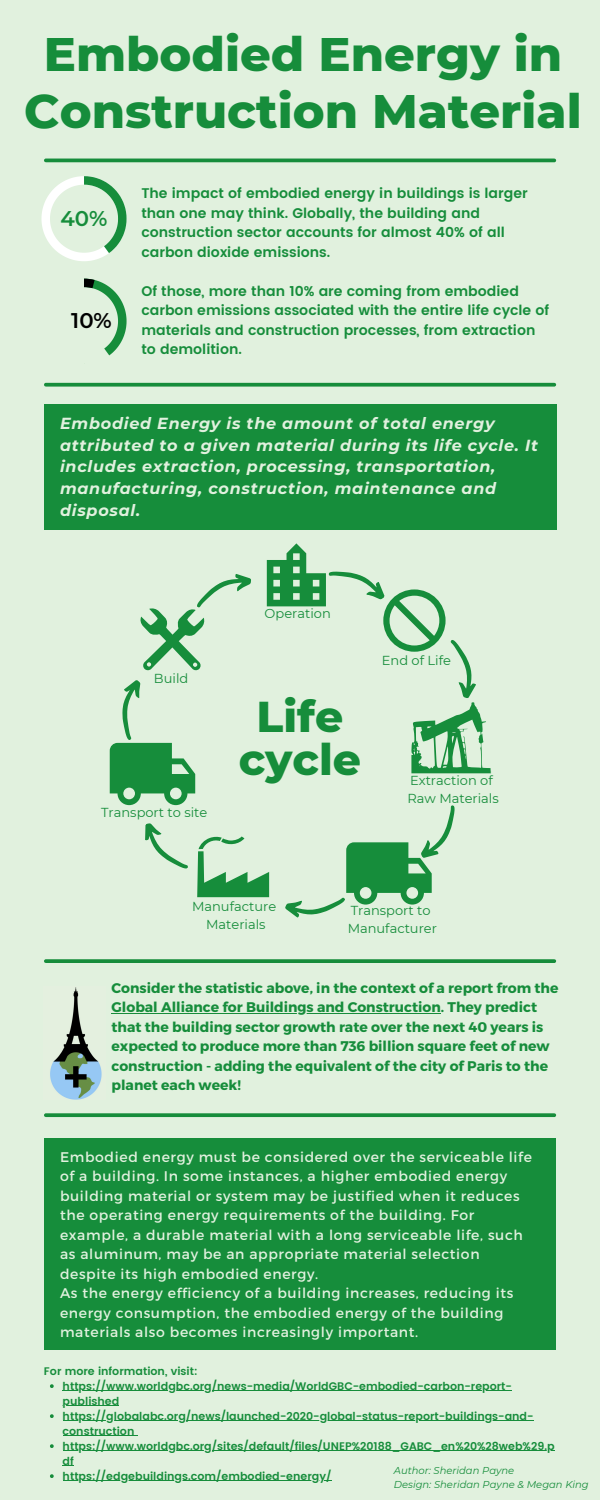
<style>
.page{position:relative;width:600px;height:1500px;background:#e1f1de}
.page>*{position:absolute;margin:0;border:0;box-sizing:border-box;transform-origin:0 0}
.t1{font:800 48px/57px "Montserrat";color:#168d3b;text-align:center}
.t2{font:800 44px "Montserrat";color:#168d3b}
.t3{font:600 21.3px "Montserrat";color:#168d3b}
.t4{font:600 21.2px "Montserrat";color:#000}
.t5{font:italic 700 16px/21.8px "Montserrat";letter-spacing:.045em;color:#e1f1de}
.t6{font:14px/19.5px "Montserrat";letter-spacing:.045em;color:#e1f1de}
.t7{font:600 14px/19.5px "Poppins";color:#168d3b}
.t8{font:700 14px/19.5px "Montserrat";color:#168d3b}
.t9{font:13px "Montserrat";color:#168d3b}
.t10{font:600 11px/15px "Poppins";color:#168d3b}
.t11{font:italic 10px "Montserrat";color:#168d3b}
</style>
<div class="page">
<div style="left:44px;top:404px;width:512px;height:126px;background:#168d3b"></div>
<div style="left:44px;top:1139px;width:511px;height:211px;background:#168d3b"></div>
<hr style="left:46px;top:159px;width:508px;height:3px;background:#168d3b">
<svg style="left:41px;top:176px;width:86px;height:85px"></svg>
<svg style="left:84px;top:279px;width:43px;height:77px"></svg>
<hr style="left:112px;top:1013px;width:329px;height:1px;background:#168d3b">
<svg style="left:50px;top:1384px;width:4px;height:4px"></svg>
<hr style="left:63px;top:1390px;width:449px;height:1px;background:#168d3b">
<hr style="left:63px;top:1405px;width:56px;height:1px;background:#168d3b">
<svg style="left:50px;top:1414px;width:4px;height:4px"></svg>
<hr style="left:63px;top:1420px;width:471px;height:1px;background:#168d3b">
<hr style="left:63px;top:1435px;width:71px;height:1px;background:#168d3b">
<svg style="left:50px;top:1444px;width:4px;height:4px"></svg>
<hr style="left:63px;top:1450px;width:492px;height:1px;background:#168d3b">
<svg style="left:50px;top:1474px;width:4px;height:4px"></svg>
<hr style="left:63px;top:1480px;width:268px;height:1px;background:#168d3b">
<svg style="left:145px;top:823px;width:124px;height:74px"></svg>
<svg style="left:140px;top:574px;width:111px;height:97px"></svg>
<svg style="left:110px;top:680px;width:85px;height:125px"></svg>
<svg style="left:267px;top:543px;width:224px;height:230px"></svg>
<svg style="left:285px;top:805px;width:170px;height:113px"></svg>
<img style="left:50px;top:987px;width:52px;height:112px">
<svg style="left:46px;top:383px;width:508px;height:4px;fill:#168d3b"></svg>
<svg style="left:46px;top:959px;width:508px;height:4px;fill:#168d3b"></svg>
<svg style="left:46px;top:1113px;width:508px;height:4px;fill:#168d3b"></svg>
<p class="t1" style="left:24px;top:25px;width:559px">Embodied Energy in<br>Construction Material</p>
<p class="t3" style="left:61px;top:206px;width:49px">40%</p>
<p class="t4" style="left:71px;top:308px;width:42px">10%</p>
<p class="t7" style="left:141px;top:184px;width:388px">The impact of embodied energy in buildings is larger than one may think. Globally, the building and construction sector accounts for almost 40% of all carbon dioxide emissions.</p>
<p class="t7" style="left:141px;top:281px;width:409px">Of those, more than 10% are coming from embodied carbon emissions associated with the entire life cycle of materials and construction processes, from extraction to demolition.</p>
<p class="t5" style="left:60px;top:412px;width:480px">Embodied Energy is the amount of total energy attributed to a given material during its life cycle. It includes extraction, processing, transportation, manufacturing, construction, maintenance and disposal.</p>
<p class="t9" style="left:154px;top:671px;width:36px">Build</p>
<p class="t9" style="left:101px;top:805px;width:108px">Transport to site</p>
<p class="t9" style="left:265px;top:605px;width:68px">Operation</p>
<p class="t2" style="left:257px;top:689px;width:88px">Life</p>
<p class="t2" style="left:239px;top:732px;width:124px">cycle</p>
<p class="t9" style="left:382px;top:653px;width:71px">End of Life</p>
<p class="t9" style="left:410px;top:772px;width:84px">Extraction of</p>
<p class="t9" style="left:408px;top:790px;width:93px">Raw Materials</p>
<p class="t9" style="left:192px;top:899px;width:86px">Manufacture</p>
<p class="t9" style="left:206px;top:917px;width:61px">Materials</p>
<p class="t9" style="left:351px;top:903px;width:81px">Transport to</p>
<p class="t9" style="left:348px;top:921px;width:91px">Manufacturer</p>
<p class="t8" style="left:112px;top:977px;width:448px">Consider the statistic above, in the context of a report from the Global Alliance for Buildings and Construction. They predict that the building sector growth rate over the next 40 years is expected to produce more than 736 billion square feet of new construction - adding the equivalent of the city of Paris to the planet each week!</p>
<p class="t6" style="left:60px;top:1146px;width:473px">Embodied energy must be considered over the serviceable life of a building. In some instances, a higher embodied energy building material or system may be justified when it reduces the operating energy requirements of the building. For example, a durable material with a long serviceable life, such as aluminum, may be an appropriate material selection despite its high embodied energy.</p>
<p class="t6" style="left:60px;top:1283px;width:455px">As the energy efficiency of a building increases, reducing its energy consumption, the embodied energy of the building materials also becomes increasingly important.</p>
<p class="t10" style="left:44px;top:1363px;width:155px">For more information, visit:</p>
<p class="t10" style="left:63px;top:1378px;width:451px">https://www.worldgbc.org/news-media/WorldGBC-embodied-carbon-report&shy;published</p>
<p class="t10" style="left:63px;top:1408px;width:472px">https://globalabc.org/news/launched-2020-global-status-report-buildings-and&shy;construction</p>
<p class="t10" style="left:63px;top:1438px;width:493px">https://www.worldgbc.org/sites/default/files/UNEP%20188_GABC_en%20%28web%29.p df</p>
<p class="t10" style="left:63px;top:1468px;width:270px">https://edgebuildings.com/embodied-energy/</p>
<p class="t11" style="left:394px;top:1465px;width:122px">Author: Sheridan Payne</p>
<p class="t11" style="left:394px;top:1478px;width:196px">Design: Sheridan Payne &amp; Megan King</p>
</div>
